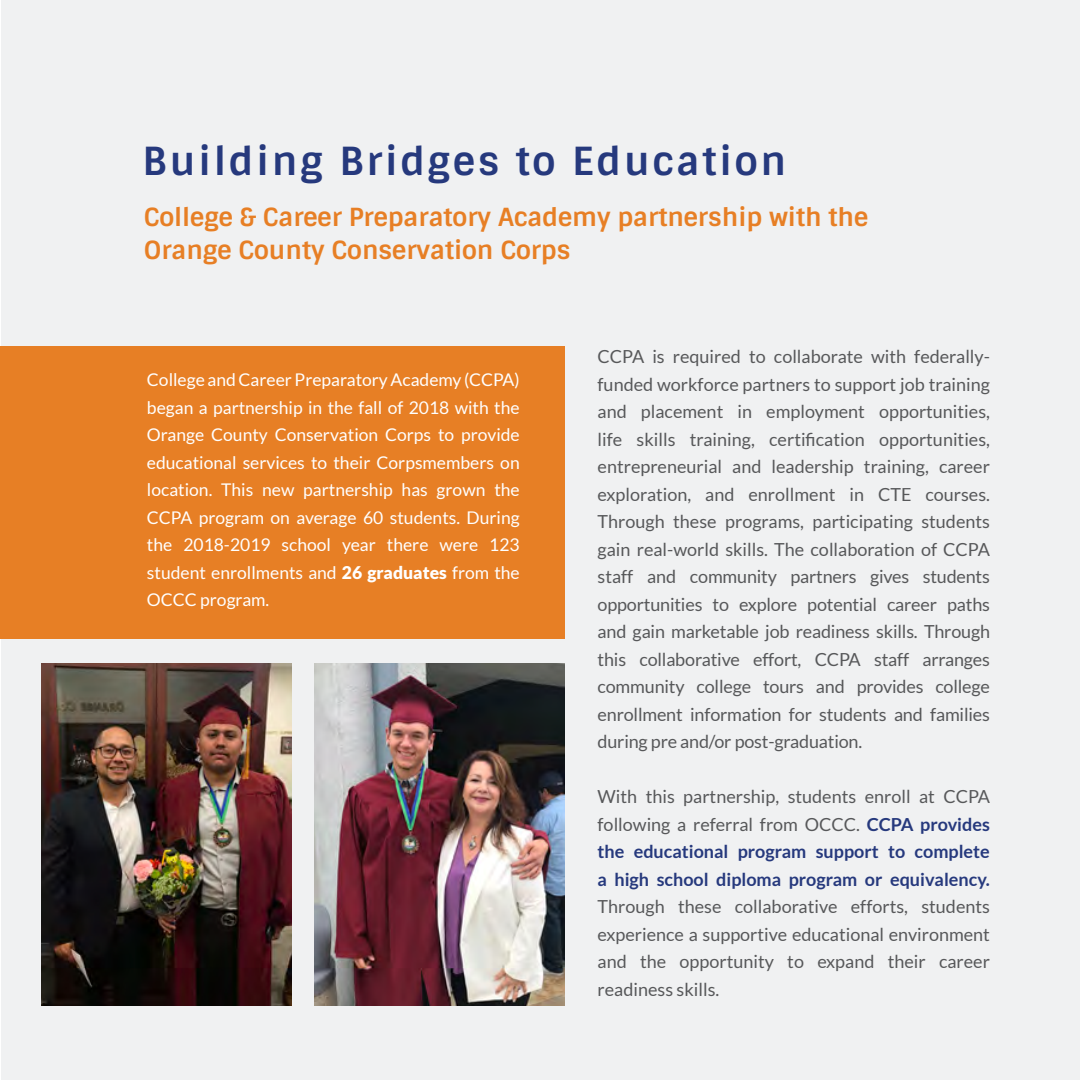
<style>
.page{position:relative;width:1080px;height:1080px;background:#fff}
.page>*{position:absolute;margin:0;border:0;box-sizing:border-box;transform-origin:0 0}
.Text_title__color{font:700 38.75px "Sintony";letter-spacing:.075em;color:#26397d}
.Text__bold{font:700 25px/32.5px "Sintony";color:#e77f25}
.Text_area{font:18px/27.5px "Lato";letter-spacing:-.01em;color:#57585a;text-align:justify}
.Text_area__color{font:17.5px/27.5px "Lato";color:#fff;text-align:justify}
.s1{font-weight:900}
.s2{font-weight:700;color:#26397d}
</style>
<div class="page">
<div style="left:2px;top:0;width:1078px;height:1080px;background:#f0f1f2"></div>
<div style="left:0;top:346px;width:564px;height:293px;background:#e77f25"></div>
<img style="left:41px;top:664px;width:250px;height:342px">
<img style="left:315px;top:664px;width:249px;height:342px">
<p class="Text_title__color" style="left:143px;top:136px;width:645px">Building Bridges to Education</p>
<p class="Text__bold" style="left:144px;top:201px;width:726px">College &amp; Career Preparatory Academy partnership with the<br>Orange County Conservation Corps</p>
<p class="Text_area__color" style="left:147px;top:366px;width:374px">College and Career Preparatory Academy (CCPA) began a partnership in the fall of 2018 with the Orange County Conservation Corps to provide educational services to their Corpsmembers on location. This new partnership has grown the CCPA program on average 60 students. During the 2018-2019 school year there were 123 student enrollments and <span class="s1">26 graduates</span> from the OCCC program.</p>
<p class="Text_area" style="left:598px;top:343px;width:394px">CCPA is required to collaborate with federally&shy;funded workforce partners to support job training and placement in employment opportunities, life skills training, certification opportunities, entrepreneurial and leadership training, career exploration, and enrollment in CTE courses.<br>Through these programs, participating students gain real-world skills. The collaboration of CCPA staff and community partners gives students opportunities to explore potential career paths and gain marketable job readiness skills. Through this collaborative effort, CCPA staff arranges community college tours and provides college enrollment information for students and families during pre and/or post-graduation.</p>
<p class="Text_area" style="left:598px;top:783px;width:394px">With this partnership, students enroll at CCPA following a referral from OCCC. <span class="s2">CCPA provides the educational program support to complete a high school diploma program or equivalency.<br></span>Through these collaborative efforts, students experience a supportive educational environment and the opportunity to expand their career readiness skills.</p>
</div>
